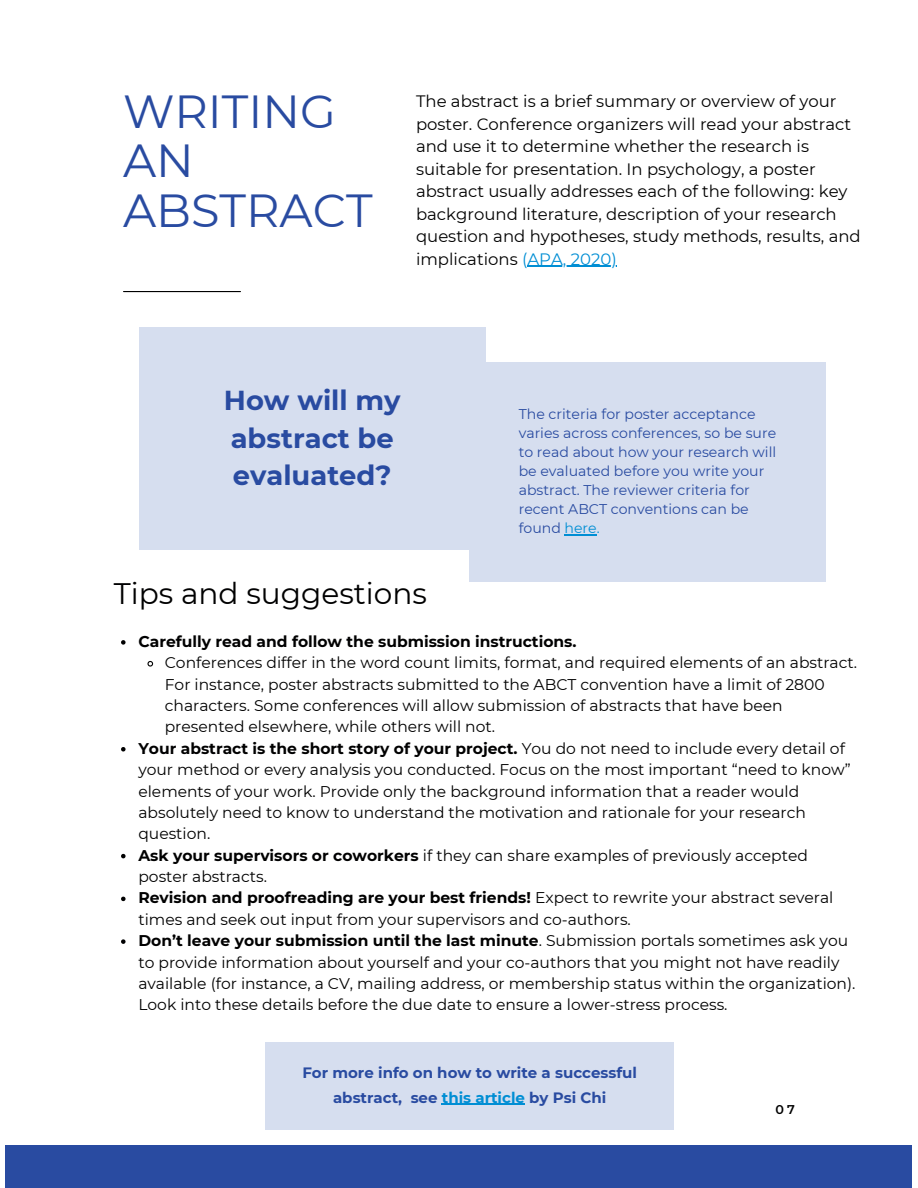
<style>
.page{position:relative;width:918px;height:1188px;background:#fff}
.page>*{position:absolute;margin:0;border:0;box-sizing:border-box;transform-origin:0 0}
.t1{font:46.35px/49.5px "Montserrat";color:#294ba1}
.t2{font:29.7px "Montserrat";color:#000001}
.t3{font:700 27.45px/37.7px "Montserrat";color:#294ba1}
.t4{font:16.5px/22.5px "Montserrat";color:#000001}
.t5{font:15.45px/21.3px "Montserrat";color:#000001}
.t6{font:700 15.45px "Montserrat";color:#000001}
.t7{font:700 15px/24.8px "Montserrat";color:#294ba1;text-align:center}
.t8{font:14.1px/19.2px "Montserrat";color:#294ba1}
.t9{font:600 12.75px "Montserrat";color:#000001}
.s1{color:#008ed4}
.s2{font-weight:700}
</style>
<div class="page">
<hr style="left:124px;top:291px;width:116px;height:1px;background:#000">
<hr style="left:528px;top:266px;width:89px;height:1px;background:#008ed4">
<div style="left:139px;top:327px;width:346px;height:223px;background:#d6deef"></div>
<div style="left:6px;top:1145px;width:906px;height:43px;background:#294ba1"></div>
<div style="left:470px;top:362px;width:356px;height:220px;background:#d6deef"></div>
<hr style="left:565px;top:534px;width:32px;height:2px;background:#008ed4">
<svg style="left:121px;top:640px;width:5px;height:5px"></svg>
<svg style="left:147px;top:661px;width:7px;height:6px"></svg>
<svg style="left:121px;top:747px;width:5px;height:5px"></svg>
<svg style="left:121px;top:854px;width:5px;height:4px"></svg>
<svg style="left:121px;top:897px;width:5px;height:4px"></svg>
<svg style="left:121px;top:939px;width:5px;height:5px"></svg>
<div style="left:265px;top:1042px;width:409px;height:87px;background:#d6deef"></div>
<hr style="left:442px;top:1104px;width:83px;height:1px;background:#008ed4">
<p class="t1" style="left:123px;top:86px;width:251px">WRITING<br>AN<br>ABSTRACT</p>
<p class="t4" style="left:416px;top:90px;width:446px">The abstract is a brief summary or overview of your poster. Conference organizers will read your abstract and use it to determine whether the research is suitable for presentation. In psychology, a poster abstract usually addresses each of the following: key background literature, description of your research question and hypotheses, study methods, results, and implications <span class="s1">(APA, 2020)</span></p>
<p class="t3" style="left:224px;top:381px;width:178px">How will my abstract be evaluated?</p>
<p class="t8" style="left:519px;top:404px;width:259px">The criteria for poster acceptance varies across conferences, so be sure to read about how your research will be evaluated before you write your abstract. The reviewer criteria for recent ABCT conventions can be found <span class="s1">here.</span></p>
<p class="t2" style="left:114px;top:575px;width:315px">Tips and suggestions</p>
<p class="t6" style="left:138px;top:632px;width:440px">Carefully read and follow the submission instructions.</p>
<p class="t5" style="left:165px;top:652px;width:694px">Conferences differ in the word count limits, format, and required elements of an abstract.<br>For instance, poster abstracts submitted to the ABCT convention have a limit of 2800 characters. Some conferences will allow submission of abstracts that have been presented elsewhere, while others will not.</p>
<p class="t5" style="left:138px;top:738px;width:714px"><span class="s2">Your abstract is the short story of your project.</span> You do not need to include every detail of your method or every analysis you conducted. Focus on the most important “need to know” elements of your work. Provide only the background information that a reader would absolutely need to know to understand the motivation and rationale for your research question.</p>
<p class="t5" style="left:138px;top:844px;width:671px"><span class="s2">Ask your supervisors or coworkers</span> if they can share examples of previously accepted poster abstracts.</p>
<p class="t5" style="left:138px;top:887px;width:696px"><span class="s2">Revision and proofreading are your best friends!</span> Expect to rewrite your abstract several times and seek out input from your supervisors and co-authors.</p>
<p class="t5" style="left:138px;top:930px;width:719px"><span class="s2">Don’t leave your submission until the last minute</span>. Submission portals sometimes ask you to provide information about yourself and your co-authors that you might not have readily available (for instance, a CV, mailing address, or membership status within the organization).<br>Look into these details before the due date to ensure a lower-stress process.</p>
<p class="t7" style="left:302px;top:1060px;width:336px">For more info on how to write a successful abstract, see <span class="s1">this article</span> by Psi Chi</p>
<p class="t9" style="left:776px;top:1102px;width:21px">07</p>
</div>
